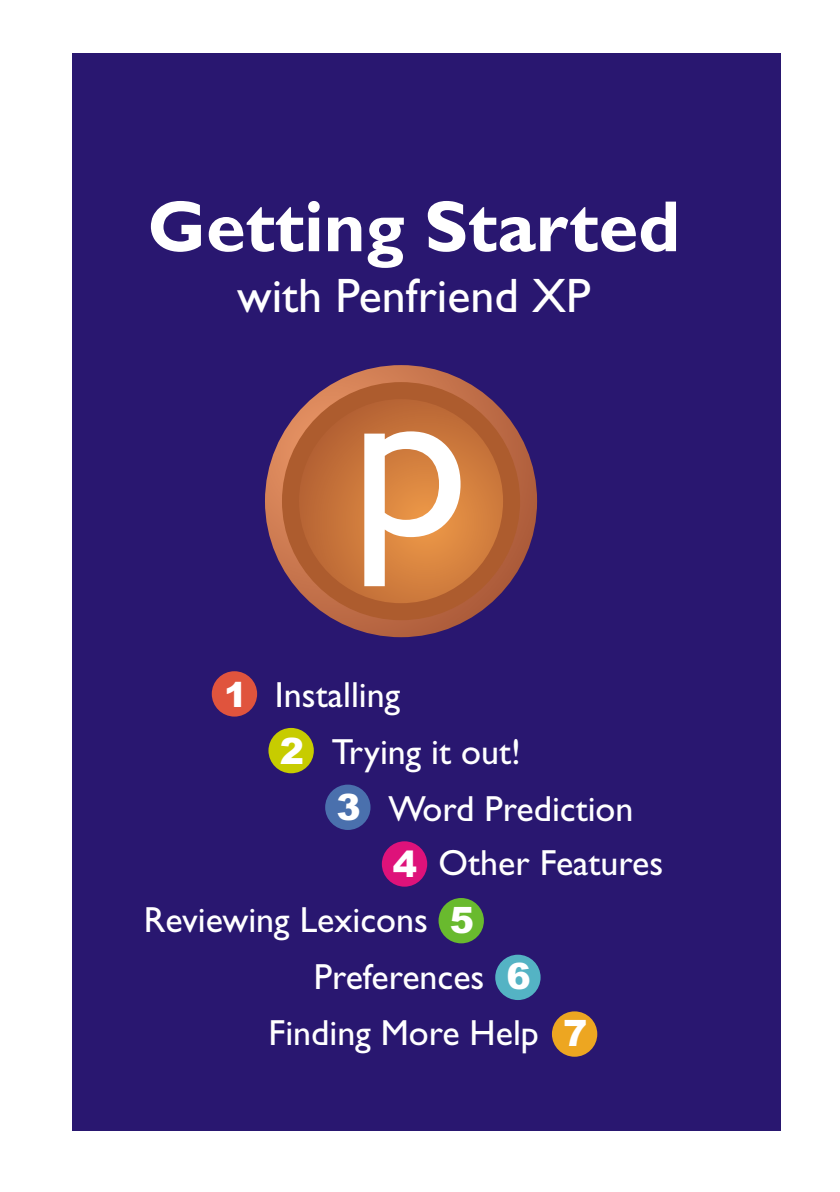
<style>
.page{position:relative;width:840px;height:1192px;background:#fff}
.page>*{position:absolute;margin:0;border:0;box-sizing:border-box;transform-origin:0 0}
.t1{font:700 72px "Gill S Si";color:#fff}
.t2{font:48px "Gill S Si";color:#fff}
.t3{font:900 36.4px "Arial";color:#fff}
.t4{font:36px "Gill S Si";color:#fff}
.t5{font:900 34.6px "Arial";color:#fff}
.s1{font-family:"Arial";font-weight:900;font-size:36.4px}
</style>
<div class="page">
<div style="left:72px;top:53px;width:709px;height:1077px;background:#291770"></div>
<svg style="left:265px;top:365px;width:272px;height:272px"></svg>
<div style="left:282px;top:382px;width:238px;height:238px;background:#ad5c2e;border-radius:50%"></div>
<svg style="left:299px;top:399px;width:204px;height:204px"></svg>
<svg style="left:364px;top:431px;width:97px;height:155px"></svg>
<div style="left:212px;top:671px;width:45px;height:46px;background:#e0543d;border-radius:50%"></div>
<div style="left:268px;top:728px;width:46px;height:45px;background:#c7cc00;border-radius:50%"></div>
<div style="left:325px;top:785px;width:46px;height:45px;background:#4a70ad;border-radius:50%"></div>
<div style="left:382px;top:841px;width:45px;height:46px;background:#de127a;border-radius:50%"></div>
<div style="left:439px;top:898px;width:45px;height:45px;background:#69ba2e;border-radius:50%"></div>
<div style="left:495px;top:955px;width:46px;height:45px;background:#54b3c4;border-radius:50%"></div>
<div style="left:552px;top:1011px;width:45px;height:46px;background:#eda621;border-radius:50%"></div>
<h1 class="t1" style="left:148px;top:201px;width:534px">Getting Started</h1>
<h2 class="t2" style="left:237px;top:279px;width:355px">with Penfriend XP</h2>
<p class="t5" style="left:224px;top:682px;width:25px">1</p>
<p class="t4" style="left:275px;top:682px;width:127px">Installing</p>
<p class="t4" style="left:280px;top:739px;width:242px"><span class="s1">2</span> Trying it out!</p>
<p class="t3" style="left:336px;top:794px;width:26px">3</p>
<p class="t3" style="left:393px;top:851px;width:26px">4</p>
<p class="t4" style="left:388px;top:796px;width:247px">Word Prediction</p>
<p class="t4" style="left:439px;top:850px;width:226px">Other Features</p>
<p class="t4" style="left:144px;top:907px;width:286px">Reviewing Lexicons</p>
<p class="t4" style="left:314px;top:964px;width:172px">Preferences</p>
<p class="t4" style="left:268px;top:1020px;width:272px">Finding More Help</p>
<p class="t3" style="left:450px;top:907px;width:26px">5</p>
<p class="t3" style="left:507px;top:963px;width:26px">6</p>
<p class="t3" style="left:563px;top:1020px;width:26px">7</p>
</div>
